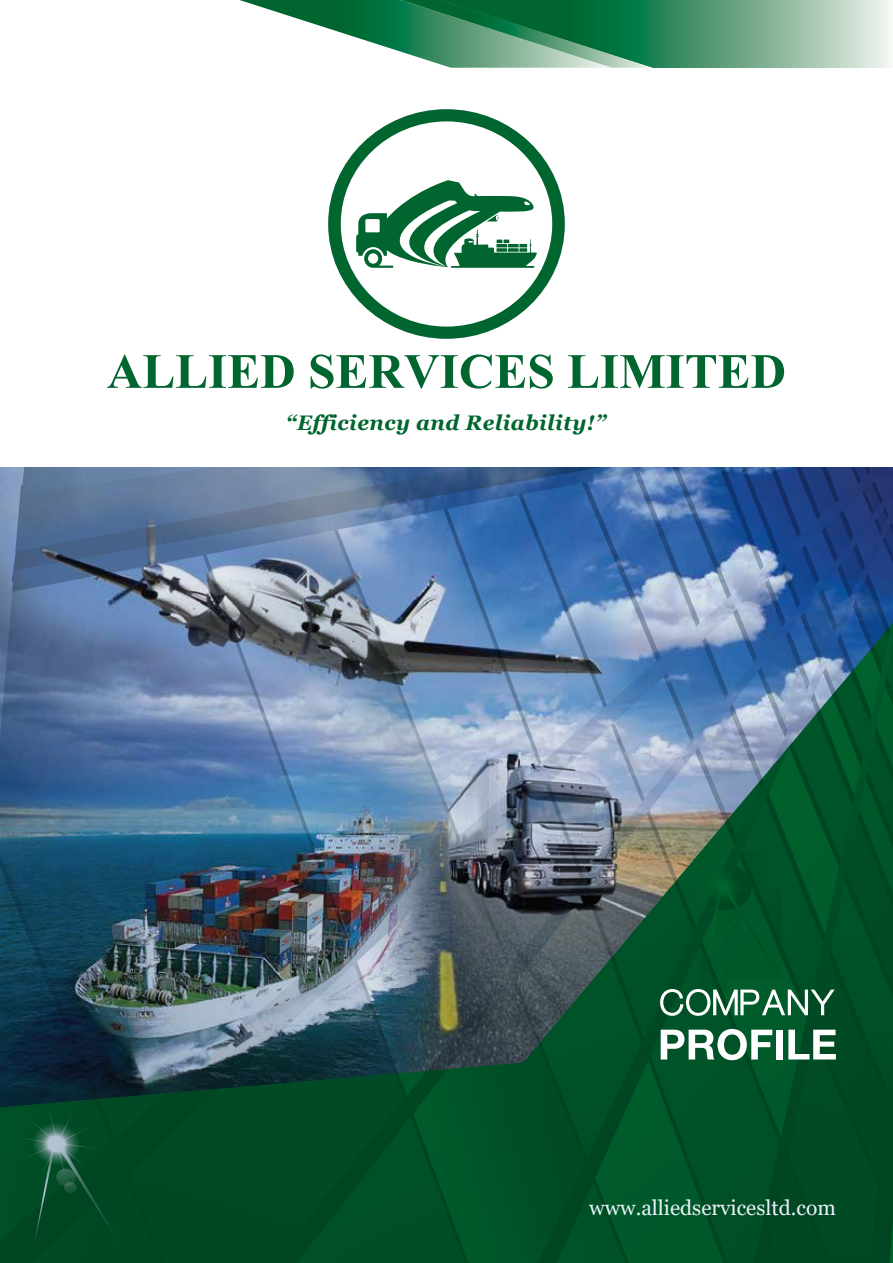
<style>
.page{position:relative;width:893px;height:1263px;background:#fff}
.page>*{position:absolute;margin:0;border:0;box-sizing:border-box;transform-origin:0 0}
.t1{font:700 61.2px "Aparajita";color:#00652e}
.t2{font:italic 700 21px "Georgia";letter-spacing:.02em;color:#00652e}
.t3{font:21px "Georgia";color:#e8f1f8}
</style>
<div class="page">
<img style="left:14px;top:467px;width:879px;height:796px">
<div style="left:328px;top:109px;width:237px;height:230px;background:#00652e;border-radius:50%"></div>
<div style="left:341px;top:121px;width:211px;height:206px;background:#fff;border-radius:50%"></div>
<svg style="left:356px;top:180px;width:181px;height:88px"></svg>
<svg style="left:240px;top:0;width:650px;height:68px"></svg>
<h1 class="t1" style="left:107px;top:333px;width:681px">ALLIED SERVICES LIMITED</h1>
<p class="t2" style="left:286px;top:409px;width:322px">“Efficiency and Reliability!”</p>
<p class="t3" style="left:589px;top:1195px;width:248px">www.alliedservicesltd.com</p>
</div>
